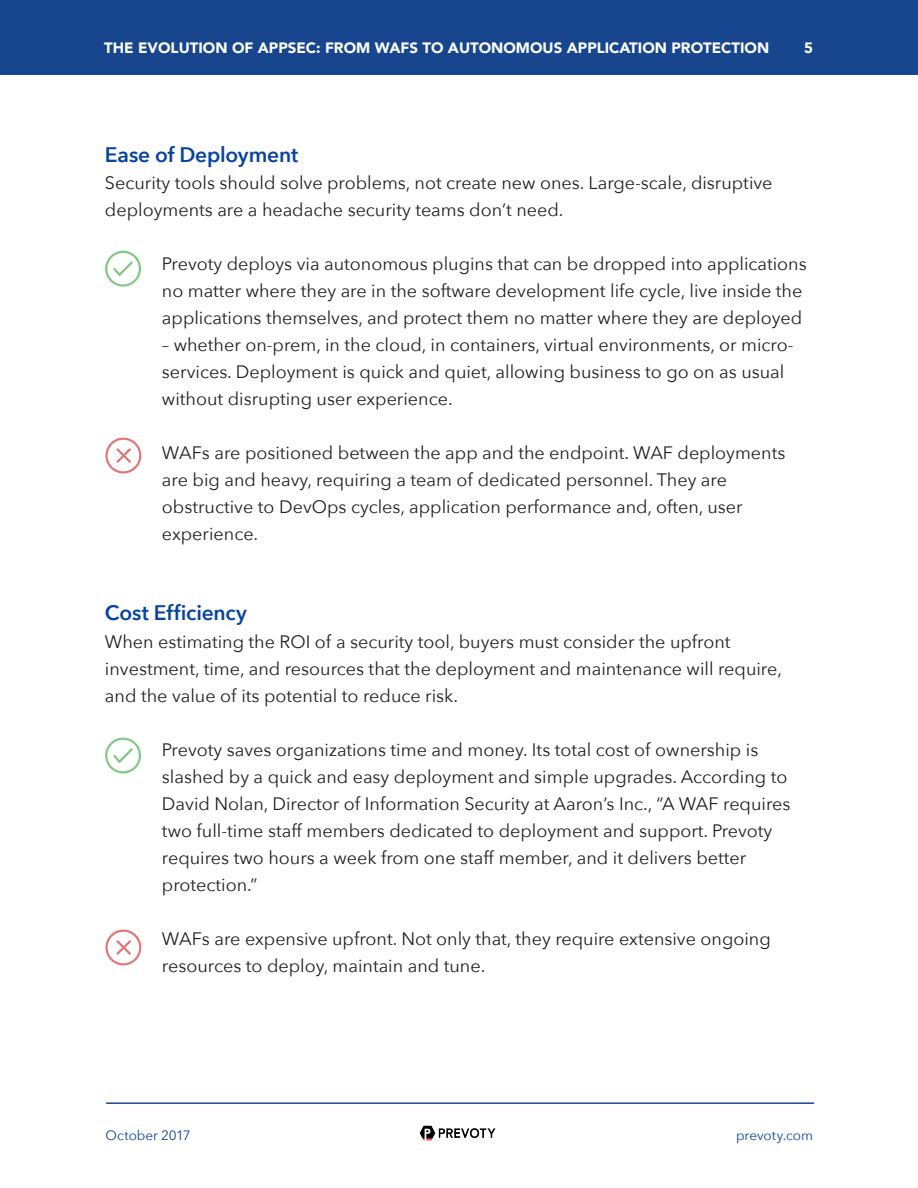
<style>
.page{position:relative;width:918px;height:1188px;background:#fff}
.page>*{position:absolute;margin:0;border:0;box-sizing:border-box;transform-origin:0 0}
.H2_prevoty_subtitle{font:600 21px "Avenir Next";letter-spacing:-.01em;color:#08439f}
.Paragraph_Style_1{font:18px/27px "Avenir Next";color:#231f20}
.t1{font:900 15px "Avenir";color:#fff}
.H2_prevoty_subtitle-2{font:13.5px "Avenir Next";color:#08439f}
</style>
<div class="page">
<div style="left:0;top:0;width:918px;height:74px;background:#17468e"></div>
<hr style="left:106px;top:1102px;width:708px;height:2px;background:#17468e">
<div style="left:105px;top:251px;width:36px;height:36px;border:2px solid #81c784;border-radius:50%"></div>
<svg style="left:113px;top:261px;width:20px;height:15px"></svg>
<div style="left:105px;top:438px;width:36px;height:36px;border:2px solid #e57373;border-radius:50%"></div>
<svg style="left:116px;top:448px;width:15px;height:15px"></svg>
<div style="left:105px;top:738px;width:36px;height:35px;border:2px solid #81c784;border-radius:50%"></div>
<svg style="left:113px;top:748px;width:20px;height:15px"></svg>
<div style="left:105px;top:930px;width:36px;height:35px;border:2px solid #e57373;border-radius:50%"></div>
<svg style="left:116px;top:940px;width:15px;height:15px"></svg>
<img style="left:419px;top:1125px;width:77px;height:16px">
<p class="t1" style="left:104px;top:34px;width:666px">THE EVOLUTION OF APPSEC: FROM WAFS TO AUTONOMOUS APPLICATION PROTECTION</p>
<p class="t1" style="left:804px;top:34px;width:10px">5</p>
<p class="H2_prevoty_subtitle" style="left:105px;top:137px;width:195px">Ease of Deployment</p>
<p class="Paragraph_Style_1" style="left:105px;top:168px;width:669px">Security tools should solve problems, not create new ones. Large-scale, disruptive deployments are a headache security teams don’t need.</p>
<p class="Paragraph_Style_1" style="left:162px;top:249px;width:646px">Prevoty deploys via autonomous plugins that can be dropped into applications no matter where they are in the software development life cycle, live inside the applications themselves, and protect them no matter where they are deployed</p>
<p class="Paragraph_Style_1" style="left:162px;top:330px;width:633px">– whether on-prem, in the cloud, in containers, virtual environments, or micro&shy;services. Deployment is quick and quiet, allowing business to go on as usual without disrupting user experience.</p>
<p class="Paragraph_Style_1" style="left:162px;top:438px;width:625px">WAFs are positioned between the app and the endpoint. WAF deployments are big and heavy, requiring a team of dedicated personnel. They are obstructive to DevOps cycles, application performance and, often, user experience.</p>
<p class="H2_prevoty_subtitle" style="left:105px;top:595px;width:144px">Cost Efficiency</p>
<p class="Paragraph_Style_1" style="left:105px;top:627px;width:679px">When estimating the ROI of a security tool, buyers must consider the upfront investment, time, and resources that the deployment and maintenance will require, and the value of its potential to reduce risk.</p>
<p class="Paragraph_Style_1" style="left:162px;top:735px;width:630px">Prevoty saves organizations time and money. Its total cost of ownership is slashed by a quick and easy deployment and simple upgrades. According to David Nolan, Director of Information Security at Aaron’s Inc., “A WAF requires two full-time staff members dedicated to deployment and support. Prevoty requires two hours a week from one staff member, and it delivers better protection.”</p>
<p class="Paragraph_Style_1" style="left:162px;top:924px;width:610px">WAFs are expensive upfront. Not only that, they require extensive ongoing resources to deploy, maintain and tune.</p>
<p class="H2_prevoty_subtitle-2" style="left:106px;top:1124px;width:87px">October 2017</p>
<p class="H2_prevoty_subtitle-2" style="left:736px;top:1124px;width:78px">prevoty.com</p>
</div>
